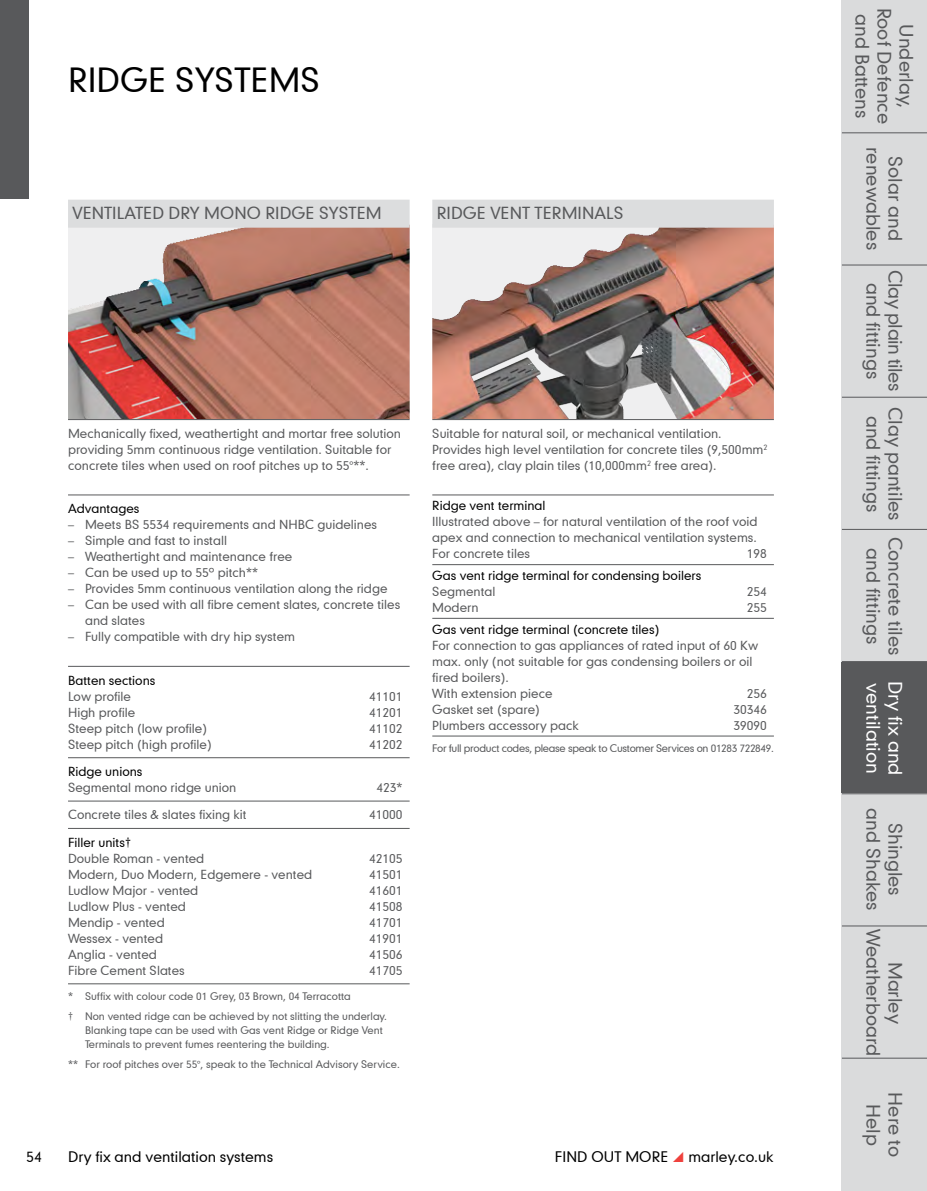
<style>
.page{position:relative;width:927px;height:1191px;background:#fff}
.page>*{position:absolute;margin:0;border:0;box-sizing:border-box;transform-origin:0 0}
.t1{font:32px "Geometric 706 BT Medium B";color:#000}
.t2{font:18px/22px "Geometric 706 BT Medium B";color:#58595b;text-align:center}
.t3{font:18px/22px "Geometric 706 BT Medium B";letter-spacing:-.025em;color:#58595b;text-align:center}
.t4{font:18px "Geometric 706 BT Medium B";color:#fff}
.t5{font:16px "Geometric 706 BT Medium B";color:#58595b}
.t6{font:14px "Geometric 706 BT Medium B";color:#000}
.t7{font:12px/16px "Geometric 706 BT Medium B";color:#58595b}
.t8{font:12px "Geometric 706 BT Medium B";color:#000}
.t9{font:10px/19.6px "Geometric 706 BT Medium B";color:#58595b}
.t10{font:10px "Geometric 706 BT Medium B";letter-spacing:-.03em;color:#58595b}
</style>
<div class="page">
<div style="left:0;top:0;width:28px;height:198px;background:#58595b"></div>
<div style="left:842px;top:0;width:85px;height:132px;background:#dadbdc"></div>
<div style="left:842px;top:132px;width:85px;height:133px;background:#dadbdc"></div>
<div style="left:842px;top:398px;width:85px;height:132px;background:#dadbdc"></div>
<div style="left:842px;top:530px;width:85px;height:132px;background:#dadbdc"></div>
<div style="left:842px;top:926px;width:85px;height:132px;background:#dadbdc"></div>
<div style="left:842px;top:265px;width:85px;height:132px;background:#dadbdc"></div>
<div style="left:842px;top:662px;width:85px;height:132px;background:#58595b"></div>
<div style="left:842px;top:793px;width:85px;height:132px;background:#dadbdc"></div>
<div style="left:842px;top:1058px;width:85px;height:133px;background:#dadbdc"></div>
<hr style="left:842px;top:132px;width:85px;height:1px;background:#58595b">
<hr style="left:842px;top:529px;width:85px;height:1px;background:#58595b">
<hr style="left:842px;top:793px;width:85px;height:1px;background:#58595b">
<hr style="left:842px;top:397px;width:85px;height:1px;background:#58595b">
<hr style="left:842px;top:264px;width:85px;height:1px;background:#58595b">
<hr style="left:842px;top:661px;width:85px;height:1px;background:#58595b">
<hr style="left:842px;top:925px;width:85px;height:1px;background:#58595b">
<hr style="left:842px;top:1057px;width:85px;height:1px;background:#58595b">
<img style="left:68px;top:228px;width:342px;height:191px">
<img style="left:432px;top:228px;width:342px;height:191px">
<div style="left:68px;top:200px;width:342px;height:28px;background:#dcddde"></div>
<hr style="left:68px;top:419px;width:342px;height:1px;background:#58595b">
<hr style="left:68px;top:494px;width:342px;height:1px;background:#58595b">
<hr style="left:68px;top:666px;width:342px;height:1px;background:#58595b">
<hr style="left:68px;top:757px;width:342px;height:1px;background:#58595b">
<hr style="left:68px;top:800px;width:342px;height:1px;background:#58595b">
<hr style="left:68px;top:828px;width:342px;height:1px;background:#58595b">
<hr style="left:68px;top:983px;width:342px;height:1px;background:#58595b">
<div style="left:432px;top:200px;width:342px;height:28px;background:#dcddde"></div>
<hr style="left:432px;top:419px;width:342px;height:1px;background:#58595b">
<hr style="left:432px;top:494px;width:342px;height:1px;background:#58595b">
<hr style="left:432px;top:564px;width:342px;height:1px;background:#58595b">
<hr style="left:432px;top:618px;width:342px;height:1px;background:#58595b">
<hr style="left:432px;top:735px;width:342px;height:1px;background:#58595b">
<h1 class="t1" style="left:68px;top:59px;width:254px">RIDGE SYSTEMS</h1>
<h3 class="t5" style="left:72px;top:202px;width:311px">VENTILATED DRY MONO RIDGE SYSTEM</h3>
<h3 class="t5" style="left:437px;top:202px;width:188px">RIDGE VENT TERMINALS</h3>
<p class="t7" style="left:68px;top:425px;width:335px">Mechanically fixed, weathertight and mortar free solution providing 5mm continuous ridge ventilation. Suitable for concrete tiles when used on roof pitches up to 55°**.</p>
<p class="t8" style="left:68px;top:501px;width:73px">Advantages</p>
<p class="t7" style="left:68px;top:516px;width:311px">– Meets BS 5534 requirements and NHBC guidelines</p>
<p class="t7" style="left:68px;top:532px;width:161px">– Simple and fast to install</p>
<p class="t7" style="left:68px;top:548px;width:226px">– Weathertight and maintenance free</p>
<p class="t7" style="left:68px;top:564px;width:192px">– Can be used up to 55º pitch**</p>
<p class="t7" style="left:68px;top:580px;width:321px">– Provides 5mm continuous ventilation along the ridge</p>
<p class="t7" style="left:85px;top:596px;width:317px;text-indent:-17px">– Can be used with all fibre cement slates, concrete tiles and slates</p>
<p class="t7" style="left:68px;top:628px;width:229px">– Fully compatible with dry hip system</p>
<p class="t8" style="left:68px;top:672px;width:89px">Batten sections</p>
<p class="t7" style="left:68px;top:688px;width:65px">Low profile</p>
<p class="t7" style="left:369px;top:688px;width:35px">41101</p>
<p class="t7" style="left:68px;top:704px;width:69px">High profile</p>
<p class="t7" style="left:369px;top:704px;width:35px">41201</p>
<p class="t7" style="left:68px;top:720px;width:141px">Steep pitch (low profile)</p>
<p class="t7" style="left:369px;top:720px;width:35px">41102</p>
<p class="t7" style="left:68px;top:736px;width:145px">Steep pitch (high profile)</p>
<p class="t7" style="left:369px;top:736px;width:35px">41202</p>
<p class="t8" style="left:68px;top:763px;width:76px">Ridge unions</p>
<p class="t7" style="left:68px;top:779px;width:170px">Segmental mono ridge union</p>
<p class="t7" style="left:377px;top:779px;width:28px">423*</p>
<p class="t7" style="left:68px;top:806px;width:180px">Concrete tiles &amp; slates fixing kit</p>
<p class="t7" style="left:369px;top:806px;width:35px">41000</p>
<p class="t8" style="left:68px;top:834px;width:64px">Filler units†</p>
<p class="t7" style="left:68px;top:850px;width:138px">Double Roman - vented</p>
<p class="t7" style="left:369px;top:850px;width:35px">42105</p>
<p class="t7" style="left:68px;top:866px;width:246px">Modern, Duo Modern, Edgemere - vented</p>
<p class="t7" style="left:369px;top:866px;width:35px">41501</p>
<p class="t7" style="left:68px;top:882px;width:132px">Ludlow Major - vented</p>
<p class="t7" style="left:369px;top:882px;width:35px">41601</p>
<p class="t7" style="left:68px;top:898px;width:119px">Ludlow Plus - vented</p>
<p class="t7" style="left:369px;top:898px;width:35px">41508</p>
<p class="t7" style="left:68px;top:914px;width:98px">Mendip - vented</p>
<p class="t7" style="left:369px;top:914px;width:35px">41701</p>
<p class="t7" style="left:68px;top:930px;width:97px">Wessex - vented</p>
<p class="t7" style="left:369px;top:930px;width:35px">41901</p>
<p class="t7" style="left:68px;top:946px;width:90px">Anglia - vented</p>
<p class="t7" style="left:369px;top:946px;width:35px">41506</p>
<p class="t7" style="left:68px;top:962px;width:118px">Fibre Cement Slates</p>
<p class="t7" style="left:369px;top:962px;width:35px">41705</p>
<p class="t9" style="left:68px;top:986px;width:321px">* Suffix with colour code 01 Grey, 03 Brown, 04 Terracotta<br>† Non vented ridge can be achieved by not slitting the underlay.</p>
<p class="t9" style="left:85px;top:1022px;width:299px;line-height:14px">Blanking tape can be used with Gas vent Ridge or Ridge Vent<br>Terminals to prevent fumes reentering the building.</p>
<p class="t9" style="left:68px;top:1053px;width:333px">** For roof pitches over 55°, speak to the Technical Advisory Service.</p>
<p class="t7" style="left:432px;top:425px;width:337px">Suitable for natural soil, or mechanical ventilation.<br>Provides high level ventilation for concrete tiles (9,500mm<sup>2 </sup>free area), clay plain tiles (10,000mm<sup>2</sup> free area).</p>
<p class="t8" style="left:432px;top:498px;width:115px">Ridge vent terminal</p>
<p class="t7" style="left:432px;top:513px;width:327px;text-align:justify">Illustrated above – for natural ventilation of the roof void apex and connection to mechanical ventilation systems.<br>For concrete tiles</p>
<p class="t7" style="left:747px;top:545px;width:22px">198</p>
<p class="t8" style="left:432px;top:567px;width:271px">Gas vent ridge terminal for condensing boilers</p>
<p class="t7" style="left:432px;top:583px;width:65px">Segmental</p>
<p class="t7" style="left:747px;top:583px;width:22px">254</p>
<p class="t7" style="left:432px;top:599px;width:48px">Modern</p>
<p class="t7" style="left:747px;top:599px;width:22px">255</p>
<p class="t8" style="left:432px;top:621px;width:229px">Gas vent ridge terminal (concrete tiles)</p>
<p class="t7" style="left:432px;top:637px;width:327px">For connection to gas appliances of rated input of 60 Kw max. only (not suitable for gas condensing boilers or oil fired boilers).<br>With extension piece</p>
<p class="t7" style="left:747px;top:685px;width:22px">256</p>
<p class="t7" style="left:432px;top:701px;width:109px">Gasket set (spare)</p>
<p class="t7" style="left:733px;top:701px;width:35px">30346</p>
<p class="t7" style="left:432px;top:717px;width:148px">Plumbers accessory pack</p>
<p class="t7" style="left:733px;top:717px;width:35px">39090</p>
<p class="t10" style="left:432px;top:742px;width:343px">For full product codes, please speak to Customer Services on 01283 722849.</p>
<p class="t6" style="left:26px;top:1147px;width:17px">54</p>
<p class="t6" style="left:68px;top:1147px;width:207px">Dry fix and ventilation systems</p>
<p class="t6" style="left:555px;top:1147px;width:115px">FIND OUT MORE</p>
<p class="t6" style="left:688px;top:1147px;width:87px">marley.co.uk</p>
<h2 class="t2" style="left:874px;top:14px;width:106px;rotate:90deg">and Battens</h2>
<h2 class="t2" style="left:896px;top:8px;width:117px;rotate:90deg">Roof Defence</h2>
<h2 class="t2" style="left:907px;top:147px;width:104px;rotate:90deg">Solar and renewables</h2>
<h2 class="t2" style="left:918px;top:24px;width:85px;rotate:90deg">Underlay,</h2>
<h2 class="t3" style="left:907px;top:270px;width:123px;rotate:90deg">Clay plain tiles and fittings</h2>
<h2 class="t2" style="left:907px;top:407px;width:115px;rotate:90deg">Clay pantiles and fittings</h2>
<h2 class="t2" style="left:907px;top:537px;width:120px;rotate:90deg">Concrete tiles and fittings</h2>
<h2 class="t4" style="left:885px;top:683px;width:92px;rotate:90deg">ventilation</h2>
<h2 class="t4" style="left:907px;top:681px;width:96px;rotate:90deg">Dry fix and</h2>
<h2 class="t2" style="left:907px;top:808px;width:103px;rotate:90deg">Shingles and Shakes</h2>
<h2 class="t2" style="left:907px;top:929px;width:128px;rotate:90deg">Marley<br>Weatherboard</h2>
<h2 class="t2" style="left:907px;top:1092px;width:66px;rotate:90deg">Here to<br>Help</h2>
</div>
